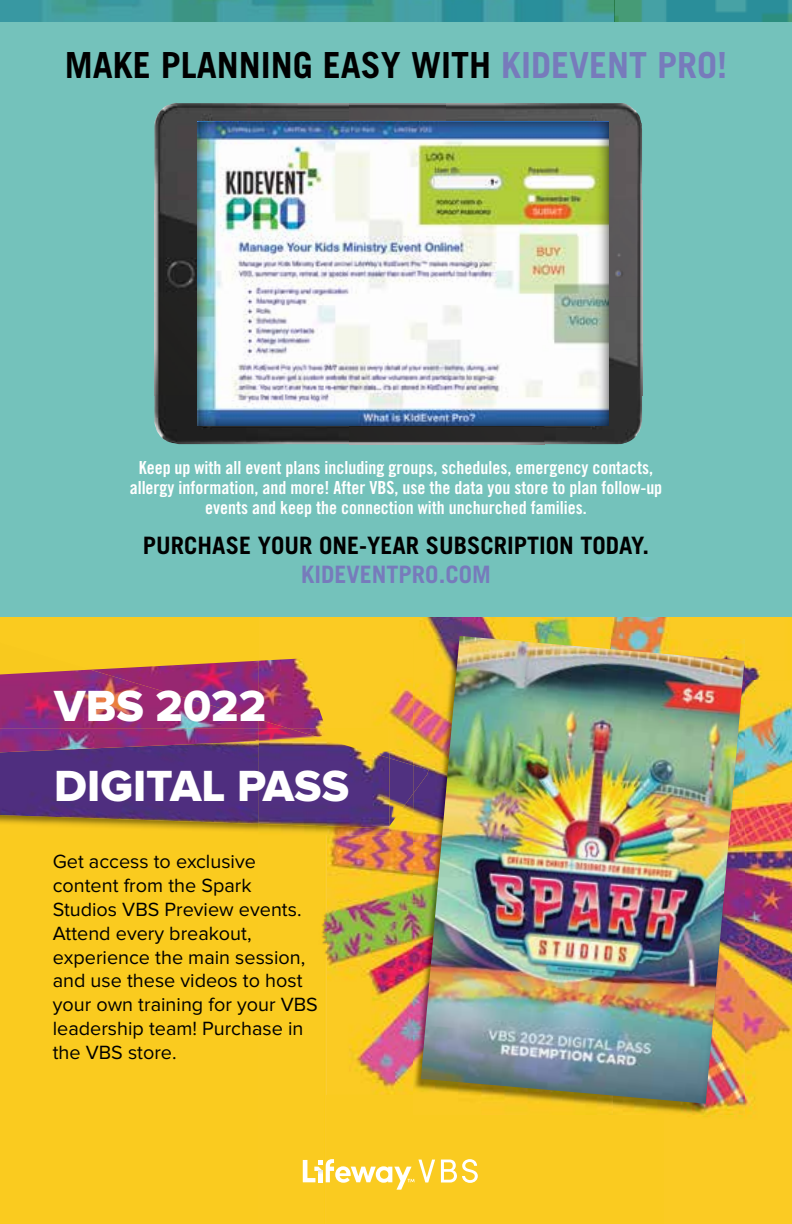
<style>
.page{position:relative;width:792px;height:1224px;background:#fff}
.page>*{position:absolute;margin:0;border:0;box-sizing:border-box;transform-origin:0 0}
.t1{font:45.2px/79.4px "Proxima Nova Extrabld";color:#fff}
.t2{font:700 36px "Trade Gothic LT Std";color:#000}
.t3{font:700 24px "Trade Gothic LT Std";color:#000}
.t4{font:700 24px "Trade Gothic LT Std";color:#777bbb}
.t5{font:19.8px/23.8px "Proxima Nova";color:#000}
.t6{font:18px/20px "Trade Gothic LT Std Bd Cn 20";color:#fff;text-align:center}
.s1{color:#777bbb}
</style>
<div class="page">
<div style="left:0;top:611px;width:792px;height:613px;background:#facb1f"></div>
<img style="left:259px;top:616px;width:203px;height:122px">
<img style="left:462px;top:616px;width:330px;height:64px">
<img style="left:734px;top:680px;width:58px;height:438px">
<img style="left:327px;top:749px;width:86px;height:346px">
<img style="left:302px;top:835px;width:25px;height:348px">
<img style="left:413px;top:639px;width:332px;height:476px">
<img style="left:421px;top:636px;width:323px;height:468px">
<img style="left:328px;top:728px;width:61px;height:9px">
<img style="left:259px;top:828px;width:130px;height:7px">
<img style="left:389px;top:758px;width:24px;height:68px">
<img style="left:413px;top:765px;width:16px;height:29px">
<img style="left:0;top:752px;width:259px;height:72px">
<img style="left:259px;top:737px;width:130px;height:91px">
<img style="left:90px;top:661px;width:169px;height:9px">
<img style="left:259px;top:658px;width:67px;height:70px">
<img style="left:318px;top:728px;width:10px;height:9px">
<img style="left:0;top:670px;width:259px;height:82px">
<img style="left:259px;top:720px;width:29px;height:8px">
<img style="left:259px;top:728px;width:59px;height:13px">
<svg style="left:303px;top:1159px;width:132px;height:31px"></svg>
<svg style="left:441px;top:1159px;width:37px;height:24px"></svg>
<div style="left:0;top:0;width:792px;height:616px;background:#74c2bb"></div>
<img style="left:154px;top:103px;width:488px;height:341px">
<div style="left:196px;top:122px;width:414px;height:304px;background:#000;opacity:.75"></div>
<img style="left:0;top:0;width:792px;height:22px">
<h2 class="t2" style="left:65px;top:43px;width:664px">MAKE PLANNING EASY WITH <span class="s1">KIDEVENT PRO!</span></h2>
<p class="t6" style="left:130px;top:457px;width:534px">Keep up with all event plans including groups, schedules, emergency contacts, allergy information, and more! After VBS, use the data you store to plan follow-up events and keep the connection with unchurched families.</p>
<p class="t3" style="left:143px;top:531px;width:508px">PURCHASE YOUR ONE-YEAR SUBSCRIPTION TODAY.</p>
<p class="t4" style="left:301px;top:560px;width:191px">KIDEVENTPRO.COM</p>
<h1 class="t1" style="left:54px;top:668px;width:296px">VBS 2022<br>DIGITAL PASS</h1>
<p class="t5" style="left:53px;top:850px;width:267px">Get access to exclusive content from the Spark<br>Studios VBS Preview events.<br>Attend every breakout, experience the main session, and use these videos to host your own training for your VBS leadership team! Purchase in the VBS store.</p>
</div>
